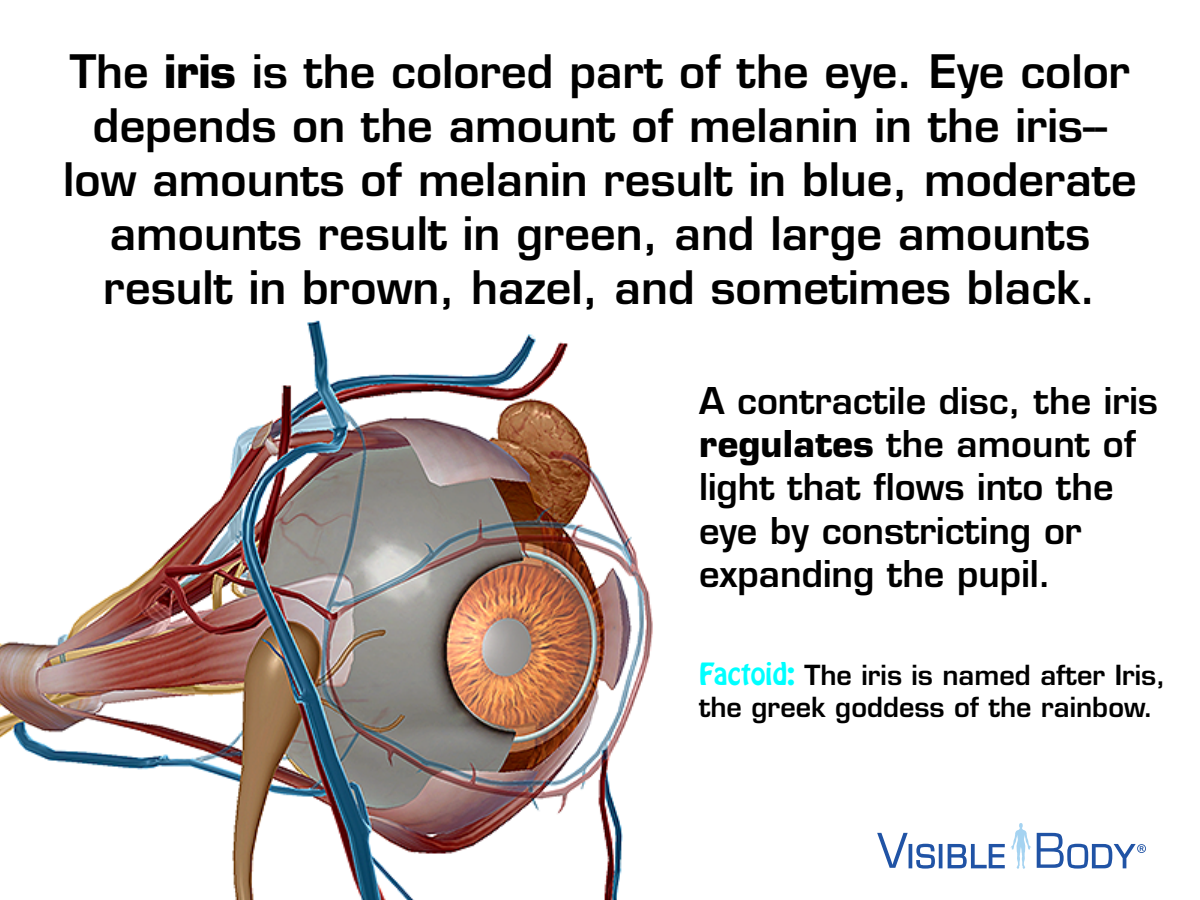
<style>
.page{position:relative;width:1200px;height:900px;background:#fff}
.page>*{position:absolute;margin:0;border:0;box-sizing:border-box;transform-origin:0 0}
.t1{font:600 45px/54px "Eurostile LT Std";color:#000;text-align:center}
.t2{font:600 36px/43.2px "Eurostile LT Std";color:#000}
.t3{font:600 27px/32.4px "Eurostile LT Std";color:#000}
.s1{font-weight:700}
.s2{font-family:"Hobo Std";font-weight:400;color:#0ff}
</style>
<div class="page">
<img style="left:0;top:320px;width:653px;height:580px">
<svg style="left:877px;top:823px;width:269px;height:46px"></svg>
<p class="t1" style="left:63px;top:44px;width:1075px">The <span class="s1">iris</span> is the colored part of the eye. Eye color depends on the amount of melanin in the iris-- low amounts of melanin result in blue, moderate amounts result in green, and large amounts result in brown, hazel, and sometimes black.</p>
<p class="t2" style="left:699px;top:379px;width:460px">A contractile disc, the iris <span class="s1">regulates</span> the amount of light that flows into the eye by constricting or expanding the pupil.</p>
<p class="t3" style="left:699px;top:658px;width:468px"><span class="s2">Factoid:</span> The iris is named after Iris, the greek goddess of the rainbow.</p>
</div>
